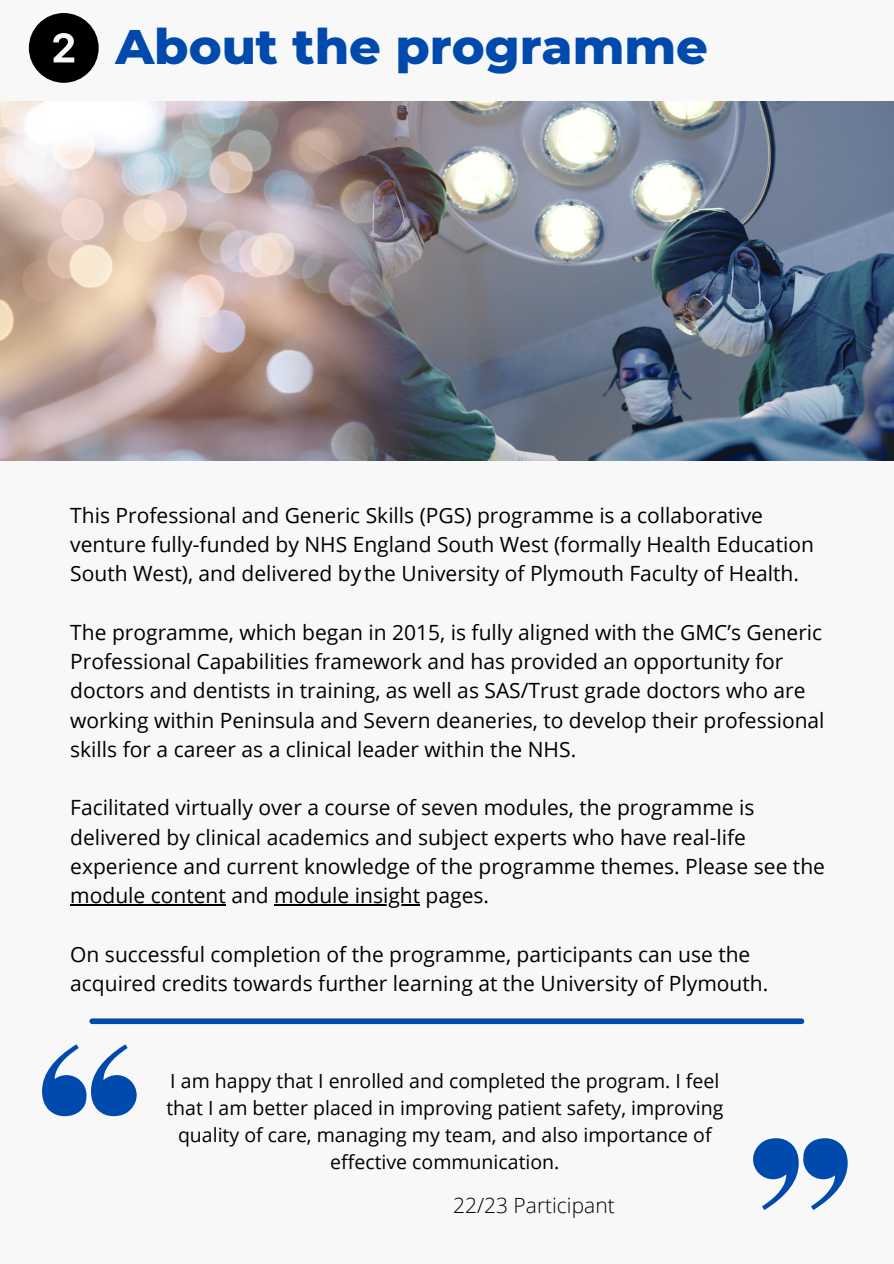
<style>
.page{position:relative;width:894px;height:1264px;background:#fff}
.page>*{position:absolute;margin:0;border:0;box-sizing:border-box;transform-origin:0 0}
.t1{font:800 49.5px "Montserrat";color:#004aad}
.t2{font:21px/29.2px "Open Sans";color:#000}
.t3{font:300 21px "Open Sans";color:#000}
.t4{font:19.5px/27px "Open Sans";color:#000;text-align:center}
</style>
<div class="page">
<div style="left:0;top:0;width:893px;height:1263px;background:#f8f8f8"></div>
<img style="left:0;top:101px;width:893px;height:359px">
<div style="left:92px;top:1018px;width:709px;height:6px;background:#004aad"></div>
<svg style="left:42px;top:1044px;width:95px;height:72px"></svg>
<svg style="left:753px;top:1138px;width:94px;height:71px"></svg>
<hr style="left:70px;top:904px;width:156px;height:1px;background:#000">
<hr style="left:274px;top:904px;width:146px;height:1px;background:#000">
<svg style="left:29px;top:13px;width:70px;height:70px"></svg>
<h1 class="t1" style="left:115px;top:16px;width:594px">About the programme</h1>
<p class="t2" style="left:70px;top:500px;width:745px">This Professional and Generic Skills (PGS) programme is a collaborative venture fully-funded by NHS England South West (formally Health Education<br>South West), and delivered by the University of Plymouth Faculty of Health.</p>
<p class="t2" style="left:70px;top:617px;width:755px">The programme, which began in 2015, is fully aligned with the GMC’s Generic Professional Capabilities framework and has provided an opportunity for doctors and dentists in training, as well as SAS/Trust grade doctors who are working within Peninsula and Severn deaneries, to develop their professional skills for a career as a clinical leader within the NHS.</p>
<p class="t2" style="left:70px;top:792px;width:756px">Facilitated virtually over a course of seven modules, the programme is delivered by clinical academics and subject experts who have real-life experience and current knowledge of the programme themes. Please see the module content and module insight pages.</p>
<p class="t2" style="left:70px;top:939px;width:699px">On successful completion of the programme, participants can use the acquired credits towards further learning at the University of Plymouth.</p>
<p class="t4" style="left:166px;top:1067px;width:558px">I am happy that I enrolled and completed the program. I feel that I am better placed in improving patient safety, improving quality of care, managing my team, and also importance of effective communication.</p>
<p class="t3" style="left:453px;top:1190px;width:163px">22/23 Participant</p>
</div>
